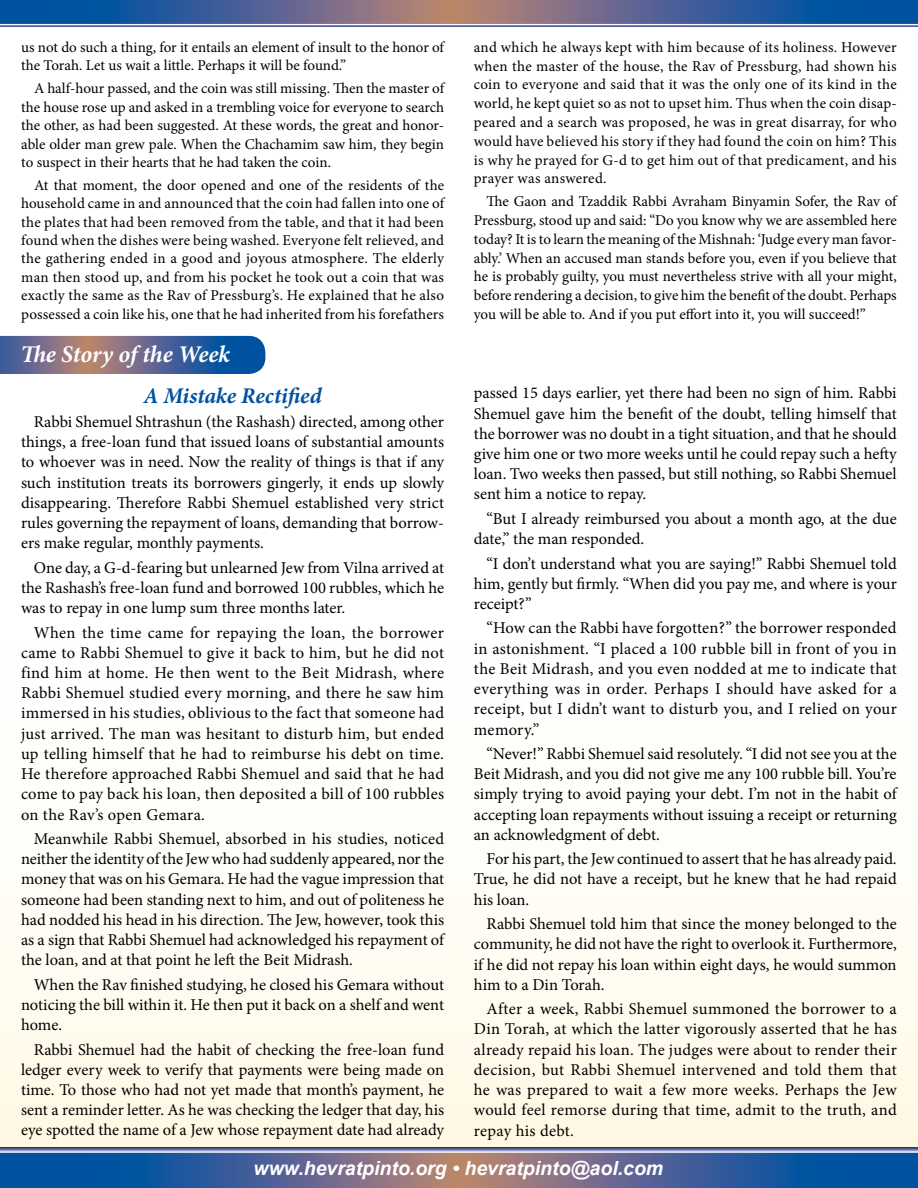
<style>
.page{position:relative;width:918px;height:1188px;background:#fff}
.page>*{position:absolute;margin:0;border:0;box-sizing:border-box;transform-origin:0 0}
.t1{font:italic 700 24px "Minion Pro";letter-spacing:-.005em;color:#fff}
.t2{font:italic 700 22.5px "Minion Pro";color:#0052a1}
.t3{font:italic 700 19.5px "Arial";color:#fff}
.t4{font:16.5px/20.2px "Minion Pro";color:#000;text-align:justify}
.t5{font:15px/18.8px "Minion Pro";color:#000;text-align:justify}
</style>
<div class="page">
<div style="left:0;top:0;width:918px;height:1188px;background:linear-gradient(to bottom,#fff,#fffbee)"></div>
<svg style="left:0;top:1147px;width:918px;height:41px;background:#4f6898"></svg>
<svg style="left:0;top:0;width:918px;height:27px;background:#536998"></svg>
<svg style="left:0;top:336px;width:265px;height:38px;background:#5b6890"></svg>
<p class="t5" style="left:21px;top:38px;width:424px">us not do such a thing, for it entails an element of insult to the honor of the Torah. Let us wait a little. Perhaps it will be found.”</p>
<p class="t5" style="left:21px;top:79px;width:424px;text-indent:13px">A half-hour passed, and the coin was still missing. Then the master of the house rose up and asked in a trembling voice for everyone to search the other, as had been suggested. At these words, the great and honor&shy;able older man grew pale. When the Chachamim saw him, they begin to suspect in their hearts that he had taken the coin.</p>
<p class="t5" style="left:21px;top:176px;width:425px;text-indent:13px">At that moment, the door opened and one of the residents of the household came in and announced that the coin had fallen into one of the plates that had been removed from the table, and that it had been found when the dishes were being washed. Everyone felt relieved, and the gathering ended in a good and joyous atmosphere. The elderly man then stood up, and from his pocket he took out a coin that was exactly the same as the Rav of Pressburg’s. He explained that he also possessed a coin like his, one that he had inherited from his forefathers</p>
<h1 class="t1" style="left:20px;top:338px;width:211px">The Story of the Week</h1>
<h2 class="t2" style="left:143px;top:379px;width:180px">A Mistake Rectified</h2>
<p class="t4" style="left:21px;top:412px;width:425px;text-indent:13px">Rabbi Shemuel Shtrashun (the Rashash) directed, among other things, a free-loan fund that issued loans of substantial amounts to whoever was in need. Now the reality of things is that if any such institution treats its borrowers gingerly, it ends up slowly disappearing. Therefore Rabbi Shemuel established very strict rules governing the repayment of loans, demanding that borrow&shy;ers make regular, monthly payments.</p>
<p class="t4" style="left:21px;top:557px;width:425px;text-indent:13px">One day, a G-d-fearing but unlearned Jew from Vilna arrived at the Rashash’s free-loan fund and borrowed 100 rubbles, which he was to repay in one lump sum three months later.</p>
<p class="t4" style="left:21px;top:622px;width:425px;text-indent:13px">When the time came for repaying the loan, the borrower came to Rabbi Shemuel to give it back to him, but he did not find him at home. He then went to the Beit Midrash, where Rabbi Shemuel studied every morning, and there he saw him immersed in his studies, oblivious to the fact that someone had just arrived. The man was hesitant to disturb him, but ended up telling himself that he had to reimburse his debt on time.<br>He therefore approached Rabbi Shemuel and said that he had come to pay back his loan, then deposited a bill of 100 rubbles on the Rav’s open Gemara.</p>
<p class="t4" style="left:21px;top:829px;width:425px;text-indent:13px">Meanwhile Rabbi Shemuel, absorbed in his studies, noticed neither the identity of the Jew who had suddenly appeared, nor the money that was on his Gemara. He had the vague impression that someone had been standing next to him, and out of politeness he had nodded his head in his direction. The Jew, however, took this as a sign that Rabbi Shemuel had acknowledged his repayment of the loan, and at that point he left the Beit Midrash.</p>
<p class="t4" style="left:21px;top:974px;width:425px;text-indent:13px">When the Rav finished studying, he closed his Gemara without noticing the bill within it. He then put it back on a shelf and went home.</p>
<p class="t4" style="left:21px;top:1039px;width:425px;text-indent:13px">Rabbi Shemuel had the habit of checking the free-loan fund ledger every week to verify that payments were being made on time. To those who had not yet made that month’s payment, he sent a reminder letter. As he was checking the ledger that day, his eye spotted the name of a Jew whose repayment date had already</p>
<p class="t5" style="left:474px;top:38px;width:424px">and which he always kept with him because of its holiness. However when the master of the house, the Rav of Pressburg, had shown his coin to everyone and said that it was the only one of its kind in the world, he kept quiet so as not to upset him. Thus when the coin disap&shy;peared and a search was proposed, he was in great disarray, for who would have believed his story if they had found the coin on him? This is why he prayed for G-d to get him out of that predicament, and his prayer was answered.</p>
<p class="t5" style="left:474px;top:192px;width:424px;text-indent:13px">The Gaon and Tzaddik Rabbi Avraham Binyamin Sofer, the Rav of Pressburg, stood up and said: “Do you know why we are assembled here today? It is to learn the meaning of the Mishnah: ‘Judge every man favor&shy;ably.’ When an accused man stands before you, even if you believe that he is probably guilty, you must nevertheless strive with all your might, before rendering a decision, to give him the benefit of the doubt. Perhaps you will be able to. And if you put effort into it, you will succeed!”</p>
<p class="t4" style="left:474px;top:383px;width:424px">passed 15 days earlier, yet there had been no sign of him. Rabbi Shemuel gave him the benefit of the doubt, telling himself that the borrower was no doubt in a tight situation, and that he should give him one or two more weeks until he could repay such a hefty loan. Two weeks then passed, but still nothing, so Rabbi Shemuel sent him a notice to repay.</p>
<p class="t4" style="left:474px;top:509px;width:424px;text-indent:13px">“But I already reimbursed you about a month ago, at the due date,” the man responded.</p>
<p class="t4" style="left:474px;top:553px;width:424px;text-indent:13px">“I don’t understand what you are saying!” Rabbi Shemuel told him, gently but firmly. “When did you pay me, and where is your receipt?”</p>
<p class="t4" style="left:474px;top:618px;width:424px;text-indent:13px">“How can the Rabbi have forgotten?” the borrower responded in astonishment. “I placed a 100 rubble bill in front of you in the Beit Midrash, and you even nodded at me to indicate that everything was in order. Perhaps I should have asked for a receipt, but I didn’t want to disturb you, and I relied on your memory.”</p>
<p class="t4" style="left:474px;top:744px;width:424px;text-indent:13px">“Never!” Rabbi Shemuel said resolutely. “I did not see you at the Beit Midrash, and you did not give me any 100 rubble bill. You’re simply trying to avoid paying your debt. I’m not in the habit of accepting loan repayments without issuing a receipt or returning an acknowledgment of debt.</p>
<p class="t4" style="left:474px;top:849px;width:424px;text-indent:13px">For his part, the Jew continued to assert that he has already paid.<br>True, he did not have a receipt, but he knew that he had repaid his loan.</p>
<p class="t4" style="left:474px;top:914px;width:425px;text-indent:13px">Rabbi Shemuel told him that since the money belonged to the community, he did not have the right to overlook it. Furthermore, if he did not repay his loan within eight days, he would summon him to a Din Torah.</p>
<p class="t4" style="left:474px;top:999px;width:424px;text-indent:13px">After a week, Rabbi Shemuel summoned the borrower to a Din Torah, at which the latter vigorously asserted that he has already repaid his loan. The judges were about to render their decision, but Rabbi Shemuel intervened and told them that he was prepared to wait a few more weeks. Perhaps the Jew would feel remorse during that time, admit to the truth, and repay his debt.</p>
<p class="t3" style="left:254px;top:1155px;width:411px">www.hevratpinto.org • hevratpinto@aol.com</p>
</div>
